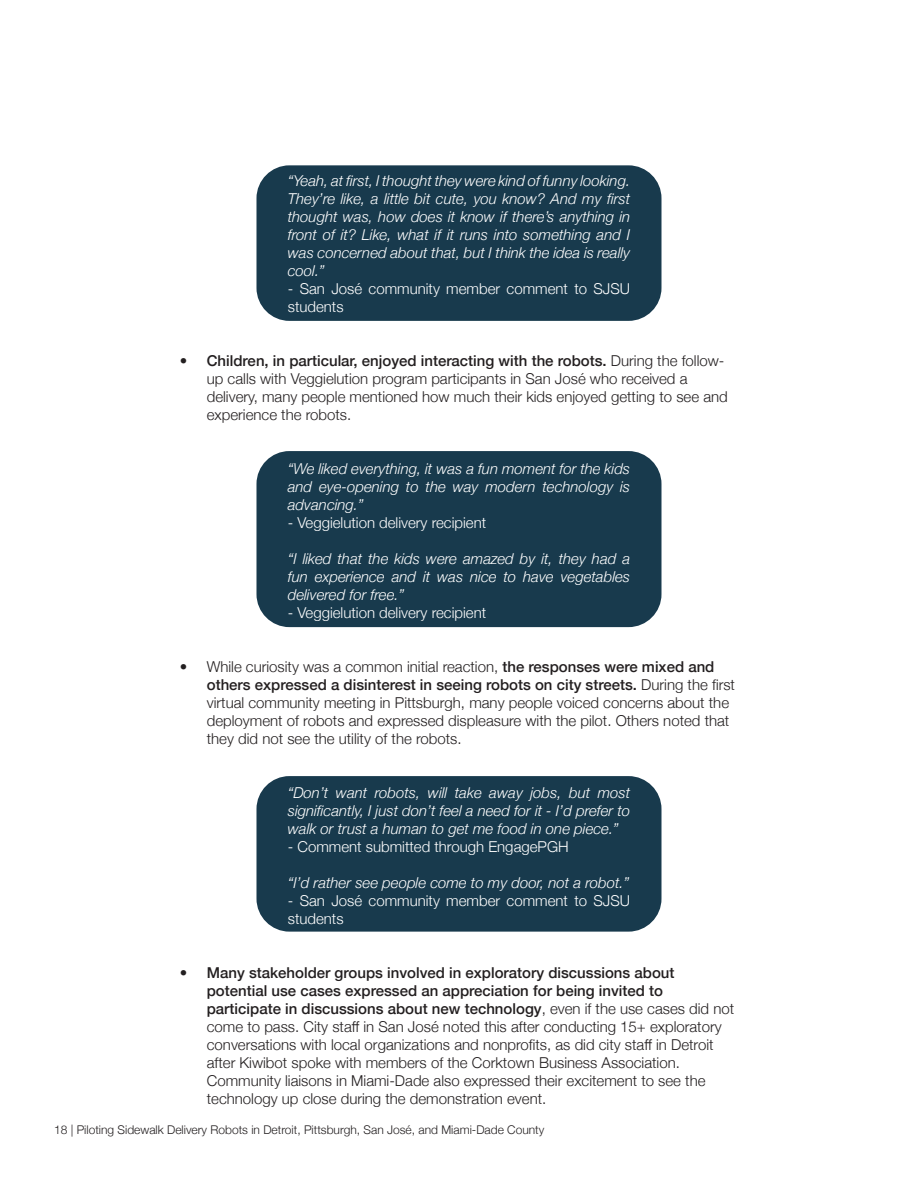
<style>
.page{position:relative;width:918px;height:1188px;background:#fff}
.page>*{position:absolute;margin:0;border:0;box-sizing:border-box;transform-origin:0 0}
.t1{font:300 15px/18px "Helvetica Neue";color:#231f20}
.Body_Text{font:italic 300 15px/18px "Helvetica Neue";color:#fff;text-align:justify}
.Body_Text-2{font:300 15px/18px "Helvetica Neue";color:#fff}
.t2{font:300 12px "Helvetica Neue";color:#231f20}
.s1{font-weight:500}
</style>
<div class="page">
<div style="left:264px;top:173px;width:390px;height:140px;background:#183a4d;border-radius:26px"></div>
<div style="left:256px;top:165px;width:405px;height:156px;border:15px solid #183a4d;border-radius:26px"></div>
<div style="left:264px;top:459px;width:390px;height:161px;background:#183a4d;border-radius:26px"></div>
<div style="left:256px;top:451px;width:405px;height:176px;border:15px solid #183a4d;border-radius:26px"></div>
<div style="left:264px;top:784px;width:390px;height:140px;background:#183a4d;border-radius:26px"></div>
<div style="left:256px;top:776px;width:405px;height:156px;border:15px solid #183a4d;border-radius:26px"></div>
<p class="Body_Text" style="left:288px;top:171px;width:344px">“Yeah, at first, I thought they were kind of funny looking.<br>They’re like, a little bit cute, you know? And my first thought was, how does it know if there’s anything in front of it? Like, what if it runs into something and I was concerned about that, but I think the idea is really cool.”</p>
<p class="Body_Text-2" style="left:288px;top:278px;width:344px">- San José community member comment to SJSU students</p>
<p class="t1" style="left:207px;top:350px;width:522px;text-indent:-27px">• <span class="s1">Children, in particular, enjoyed interacting with the robots.</span> During the follow&shy;up calls with Veggielution program participants in San José who received a delivery, many people mentioned how much their kids enjoyed getting to see and experience the robots.</p>
<p class="Body_Text" style="left:288px;top:459px;width:344px">“We liked everything, it was a fun moment for the kids and eye-opening to the way modern technology is advancing.”</p>
<p class="Body_Text-2" style="left:288px;top:512px;width:200px">- Veggielution delivery recipient</p>
<p class="Body_Text" style="left:288px;top:549px;width:344px">“I liked that the kids were amazed by it, they had a fun experience and it was nice to have vegetables delivered for free.”</p>
<p class="Body_Text-2" style="left:288px;top:602px;width:200px">- Veggielution delivery recipient</p>
<p class="t1" style="left:207px;top:656px;width:530px;text-indent:-27px">• While curiosity was a common initial reaction, <span class="s1">the responses were mixed and others expressed a disinterest in seeing robots on city streets.</span> During the first virtual community meeting in Pittsburgh, many people voiced concerns about the deployment of robots and expressed displeasure with the pilot. Others noted that they did not see the utility of the robots.</p>
<p class="Body_Text" style="left:288px;top:783px;width:344px">“Don’t want robots, will take away jobs, but most significantly, I just don’t feel a need for it - I’d prefer to walk or trust a human to get me food in one piece.”</p>
<p class="Body_Text-2" style="left:288px;top:836px;width:282px">- Comment submitted through EngagePGH</p>
<p class="Body_Text" style="left:288px;top:873px;width:343px">“I’d rather see people come to my door, not a robot.”</p>
<p class="Body_Text-2" style="left:288px;top:890px;width:344px">- San José community member comment to SJSU students</p>
<p class="t1" style="left:207px;top:962px;width:529px;text-indent:-27px">• <span class="s1">Many stakeholder groups involved in exploratory discussions about potential use cases expressed an appreciation for being invited to participate in discussions about new technology</span>, even if the use cases did not come to pass. City staff in San José noted this after conducting 15+ exploratory conversations with local organizations and nonprofits, as did city staff in Detroit after Kiwibot spoke with members of the Corktown Business Association.<br>Community liaisons in Miami-Dade also expressed their excitement to see the technology up close during the demonstration event.</p>
<p class="t2" style="left:54px;top:1120px;width:492px">18 | Piloting Sidewalk Delivery Robots in Detroit, Pittsburgh, San José, and Miami-Dade County</p>
</div>
